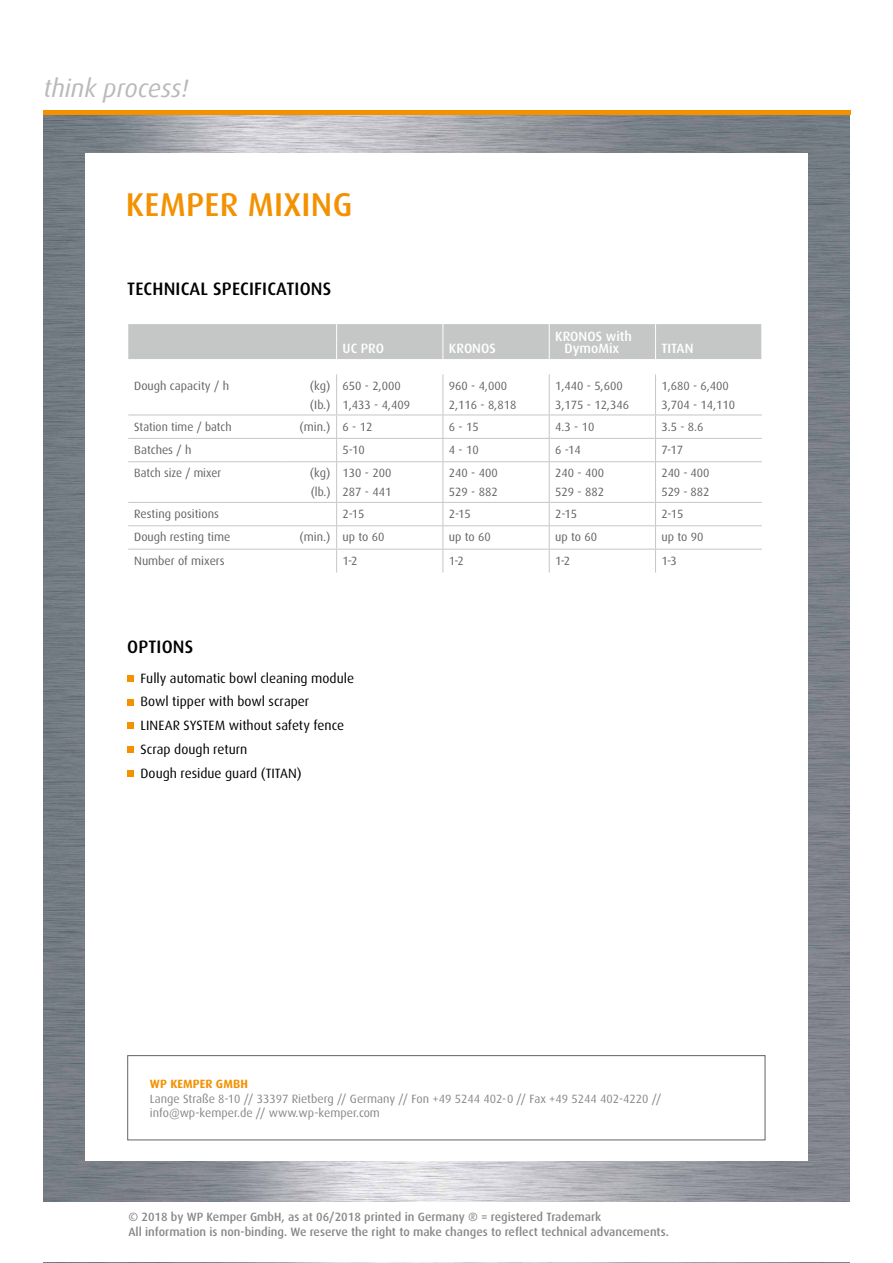
<style>
.page{position:relative;width:893px;height:1263px;background:#fff}
.page>*{position:absolute;margin:0;border:0;box-sizing:border-box;transform-origin:0 0}
.t1{font:500 33px "Dax Pro";letter-spacing:.01em;color:#f39100}
.t2{font:italic 25.2px "Dax";color:#b9babb}
.t3{font:500 18px "Dax Pro";letter-spacing:.01em;color:#000}
.t4{font:13.5px/23.7px "Dax Pro";color:#000}
.t5{font:500 13.5px/12px "Dax Pro";color:#fff;text-align:center}
.t6{font:12px/18.6px "Dax Pro";color:#636362}
.t7{font:500 12px/14.4px "Dax Pro";color:#878786}
.t8{font:12px/14.4px "Dax Pro";color:#878786}
.t9{font:12px "Dax Pro";color:#636362;scale:.96 1}
.t10{font:700 12px "Dax Pro";letter-spacing:.01em;color:#f39100}
</style>
<div class="page">
<img style="left:43px;top:114px;width:807px;height:1149px">
<div style="left:0;top:1203px;width:893px;height:59px;background:#fff"></div>
<div style="left:85px;top:153px;width:723px;height:1008px;background:#fff"></div>
<hr style="left:43px;top:110px;width:808px;height:4px;background:#f39100">
<div style="left:127px;top:1055px;width:638px;height:85px;border:1px solid #636362"></div>
<div style="left:128px;top:324px;width:633px;height:35px;background:#c5c6c6"></div>
<hr style="left:336px;top:324px;width:1px;height:35px;background:#fff">
<hr style="left:443px;top:324px;width:1px;height:35px;background:#fff">
<hr style="left:549px;top:324px;width:1px;height:35px;background:#fff">
<hr style="left:655px;top:324px;width:1px;height:35px;background:#fff">
<hr style="left:336px;top:374px;width:1px;height:41px;background:#c5c6c6">
<hr style="left:443px;top:374px;width:1px;height:41px;background:#c5c6c6">
<hr style="left:549px;top:374px;width:1px;height:41px;background:#c5c6c6">
<hr style="left:655px;top:374px;width:1px;height:41px;background:#c5c6c6">
<hr style="left:128px;top:415px;width:157px;height:1px;background:#c5c6c6">
<hr style="left:285px;top:415px;width:52px;height:1px;background:#c5c6c6">
<hr style="left:337px;top:415px;width:106px;height:1px;background:#c5c6c6">
<hr style="left:443px;top:415px;width:106px;height:1px;background:#c5c6c6">
<hr style="left:549px;top:415px;width:107px;height:1px;background:#c5c6c6">
<hr style="left:656px;top:415px;width:106px;height:1px;background:#c5c6c6">
<hr style="left:128px;top:438px;width:157px;height:1px;background:#c5c6c6">
<hr style="left:285px;top:438px;width:52px;height:1px;background:#c5c6c6">
<hr style="left:337px;top:438px;width:106px;height:1px;background:#c5c6c6">
<svg style="left:336px;top:415px;width:1px;height:46px"></svg>
<hr style="left:443px;top:438px;width:106px;height:1px;background:#c5c6c6">
<svg style="left:443px;top:415px;width:1px;height:46px"></svg>
<hr style="left:549px;top:438px;width:107px;height:1px;background:#c5c6c6">
<svg style="left:549px;top:415px;width:1px;height:46px"></svg>
<hr style="left:656px;top:438px;width:106px;height:1px;background:#c5c6c6">
<svg style="left:655px;top:415px;width:1px;height:46px"></svg>
<hr style="left:128px;top:461px;width:157px;height:1px;background:#c5c6c6">
<hr style="left:285px;top:461px;width:52px;height:1px;background:#c5c6c6">
<hr style="left:337px;top:461px;width:106px;height:1px;background:#c5c6c6">
<hr style="left:336px;top:462px;width:1px;height:40px;background:#c5c6c6">
<hr style="left:443px;top:461px;width:106px;height:1px;background:#c5c6c6">
<hr style="left:443px;top:462px;width:1px;height:40px;background:#c5c6c6">
<hr style="left:549px;top:461px;width:107px;height:1px;background:#c5c6c6">
<hr style="left:549px;top:462px;width:1px;height:40px;background:#c5c6c6">
<hr style="left:656px;top:461px;width:106px;height:1px;background:#c5c6c6">
<hr style="left:655px;top:462px;width:1px;height:40px;background:#c5c6c6">
<hr style="left:128px;top:502px;width:157px;height:1px;background:#c5c6c6">
<hr style="left:285px;top:502px;width:52px;height:1px;background:#c5c6c6">
<hr style="left:337px;top:502px;width:106px;height:1px;background:#c5c6c6">
<hr style="left:443px;top:502px;width:106px;height:1px;background:#c5c6c6">
<hr style="left:549px;top:502px;width:107px;height:1px;background:#c5c6c6">
<hr style="left:656px;top:502px;width:106px;height:1px;background:#c5c6c6">
<hr style="left:128px;top:525px;width:157px;height:1px;background:#c5c6c6">
<hr style="left:285px;top:525px;width:52px;height:1px;background:#c5c6c6">
<hr style="left:337px;top:525px;width:106px;height:1px;background:#c5c6c6">
<hr style="left:443px;top:525px;width:106px;height:1px;background:#c5c6c6">
<hr style="left:549px;top:525px;width:107px;height:1px;background:#c5c6c6">
<hr style="left:656px;top:525px;width:106px;height:1px;background:#c5c6c6">
<hr style="left:128px;top:549px;width:157px;height:1px;background:#c5c6c6">
<hr style="left:285px;top:549px;width:52px;height:1px;background:#c5c6c6">
<hr style="left:337px;top:549px;width:106px;height:1px;background:#c5c6c6">
<svg style="left:336px;top:503px;width:1px;height:69px"></svg>
<hr style="left:443px;top:549px;width:106px;height:1px;background:#c5c6c6">
<svg style="left:443px;top:503px;width:1px;height:69px"></svg>
<hr style="left:549px;top:549px;width:107px;height:1px;background:#c5c6c6">
<svg style="left:549px;top:503px;width:1px;height:69px"></svg>
<hr style="left:656px;top:549px;width:106px;height:1px;background:#c5c6c6">
<svg style="left:655px;top:503px;width:1px;height:69px"></svg>
<div style="left:127px;top:675px;width:7px;height:6px;background:#f39100"></div>
<div style="left:127px;top:699px;width:7px;height:6px;background:#f39100"></div>
<div style="left:127px;top:722px;width:7px;height:7px;background:#f39100"></div>
<div style="left:127px;top:746px;width:7px;height:7px;background:#f39100"></div>
<div style="left:127px;top:770px;width:7px;height:6px;background:#f39100"></div>
<h2 class="t2" style="left:43px;top:75px;width:147px">think process!</h2>
<h1 class="t1" style="left:126px;top:184px;width:228px">KEMPER MIXING</h1>
<h3 class="t3" style="left:127px;top:278px;width:206px">TECHNICAL SPECIFICATIONS</h3>
<p class="t5" style="left:343px;top:342px;width:43px">UC PRO</p>
<p class="t5" style="left:449px;top:342px;width:48px">KRONOS</p>
<p class="t5" style="left:555px;top:330px;width:78px">KRONOS with<br>DymoMix</p>
<p class="t5" style="left:662px;top:342px;width:33px">TITAN</p>
<p class="t6" style="left:134px;top:376px;width:96px">Dough capacity / h</p>
<p class="t6" style="left:310px;top:376px;width:22px">(kg) (Ib.)</p>
<p class="t6" style="left:343px;top:376px;width:69px">650 - 2,000<br>1,433 - 4,409</p>
<p class="t6" style="left:449px;top:376px;width:69px">960 - 4,000<br>2,116 - 8,818</p>
<p class="t6" style="left:555px;top:376px;width:75px">1,440 - 5,600<br>3,175 - 12,346</p>
<p class="t6" style="left:661px;top:376px;width:75px">1,680 - 6,400<br>3,704 - 14,110</p>
<p class="t6" style="left:134px;top:417px;width:99px">Station time / batch</p>
<p class="t6" style="left:300px;top:417px;width:74px">(min.) 6 - 12</p>
<p class="t6" style="left:449px;top:417px;width:31px">6 - 15</p>
<p class="t6" style="left:555px;top:417px;width:41px">4.3 - 10</p>
<p class="t6" style="left:661px;top:417px;width:44px">3.5 - 8.6</p>
<p class="t6" style="left:134px;top:440px;width:59px">Batches / h</p>
<p class="t6" style="left:343px;top:440px;width:24px">5-10</p>
<p class="t6" style="left:449px;top:440px;width:31px">4 - 10</p>
<p class="t6" style="left:555px;top:440px;width:27px">6 -14</p>
<p class="t6" style="left:661px;top:440px;width:23px">7-17</p>
<p class="t9" style="left:134px;top:466px;width:92px">Batch size / mixer</p>
<p class="t6" style="left:310px;top:463px;width:22px">(kg) (lb.)</p>
<p class="t6" style="left:343px;top:463px;width:50px">130 - 200<br>287 - 441</p>
<p class="t6" style="left:449px;top:463px;width:50px">240 - 400<br>529 - 882</p>
<p class="t6" style="left:555px;top:463px;width:50px">240 - 400<br>529 - 882</p>
<p class="t6" style="left:661px;top:463px;width:49px">240 - 400<br>529 - 882</p>
<p class="t6" style="left:134px;top:504px;width:86px">Resting positions</p>
<p class="t6" style="left:343px;top:504px;width:23px">2-15</p>
<p class="t6" style="left:449px;top:504px;width:23px">2-15</p>
<p class="t6" style="left:555px;top:504px;width:23px">2-15</p>
<p class="t6" style="left:661px;top:504px;width:23px">2-15</p>
<p class="t6" style="left:134px;top:527px;width:98px">Dough resting time</p>
<p class="t6" style="left:300px;top:527px;width:86px">(min.) up to 60</p>
<p class="t6" style="left:449px;top:527px;width:43px">up to 60</p>
<p class="t6" style="left:555px;top:527px;width:43px">up to 60</p>
<p class="t6" style="left:661px;top:527px;width:43px">up to 90</p>
<p class="t6" style="left:134px;top:551px;width:92px">Number of mixers</p>
<p class="t6" style="left:343px;top:551px;width:17px">1-2</p>
<p class="t6" style="left:449px;top:551px;width:17px">1-2</p>
<p class="t6" style="left:555px;top:551px;width:17px">1-2</p>
<p class="t6" style="left:661px;top:551px;width:17px">1-3</p>
<h3 class="t3" style="left:127px;top:636px;width:68px">OPTIONS</h3>
<p class="t4" style="left:141px;top:666px;width:215px">Fully automatic bowl cleaning module<br>Bowl tipper with bowl scraper<br>LINEAR SYSTEM without safety fence<br>Scrap dough return<br>Dough residue guard (TITAN)</p>
<p class="t10" style="left:150px;top:1076px;width:100px">WP KEMPER GMBH</p>
<p class="t8" style="left:150px;top:1091px;width:513px">Lange Straße 8-10 // 33397 Rietberg // Germany // Fon +49 5244 402-0 // Fax +49 5244 402-4220 // info@wp-kemper.de // www.wp-kemper.com</p>
<p class="t7" style="left:128px;top:1209px;width:542px">© 2018 by WP Kemper GmbH, as at 06/2018 printed in Germany ® = registered Trademark<br>All information is non-binding. We reserve the right to make changes to reflect technical advancements.</p>
</div>
